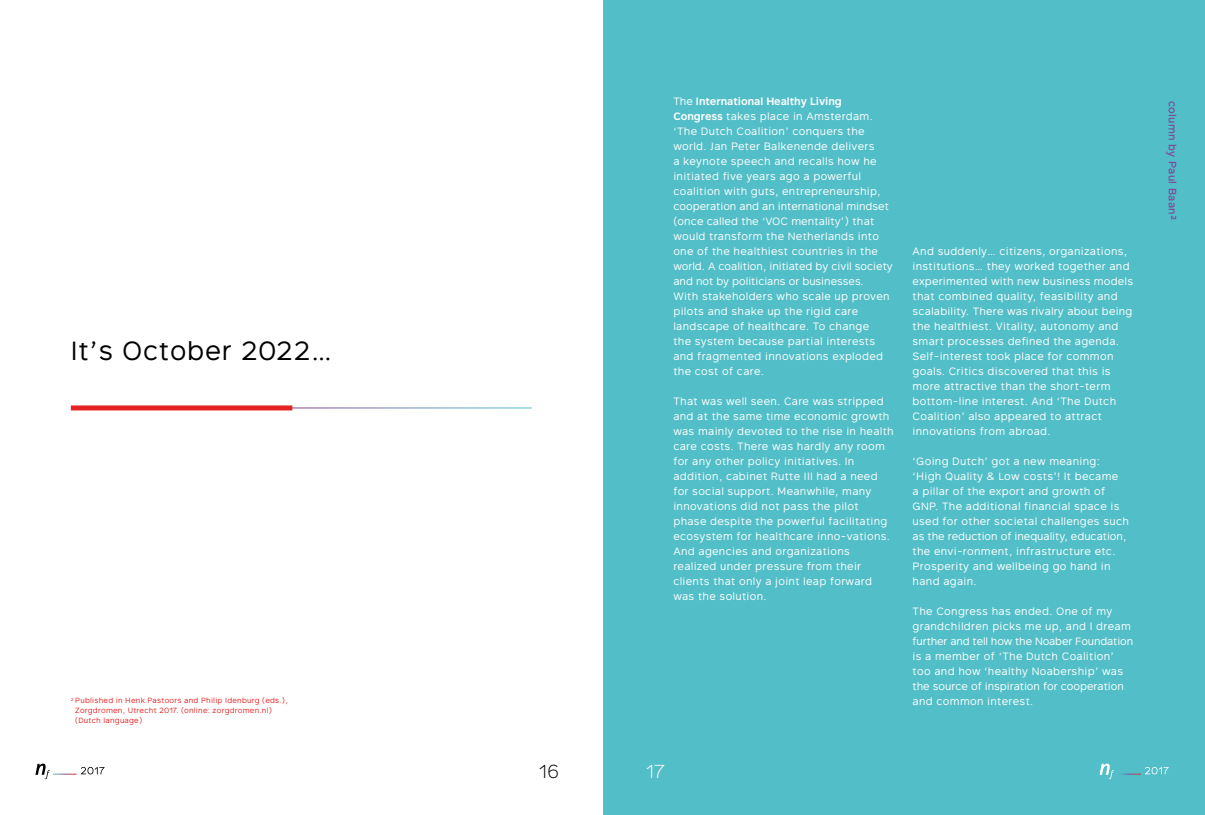
<style>
.page{position:relative;width:1205px;height:815px;background:#fff}
.page>*{position:absolute;margin:0;border:0;box-sizing:border-box;transform-origin:0 0}
.t1{font:26.25px "Rutan";letter-spacing:.03em;color:#000}
.t2{font:300 18.75px "Rutan";color:#000}
.t3{font:300 18.75px "Rutan";color:#fff}
.t4{font:10.62px/15px "Rutan";letter-spacing:.03em;color:#fff}
.t5{font:500 10.62px "Rutan";letter-spacing:.03em;color:#7d4997}
.t6{font:7.5px/10px "Rutan";letter-spacing:.03em;color:#e52322}
.s1{font-weight:600}
</style>
<div class="page">
<div style="left:603px;top:0;width:602px;height:815px;background:#52bec8"></div>
<div style="left:71px;top:405px;width:221px;height:5px;background:#e52322"></div>
<svg style="left:35px;top:764px;width:70px;height:15px"></svg>
<svg style="left:1099px;top:764px;width:69px;height:15px"></svg>
<h1 class="t1" style="left:71px;top:330px;width:262px">It’s October 2022…</h1>
<p class="t6" style="left:75px;top:695px;width:214px;text-indent:-4px"><sup>2</sup> Published in Henk Pastoors and Philip Idenburg (eds.),<br>Zorgdromen, Utrecht 2017. (online: zorgdromen.nl) (Dutch language)</p>
<p class="t4" style="left:673px;top:93px;width:221px">The <span class="s1">International Healthy Living Congress</span> takes place in Amsterdam. ‘The Dutch Coalition’ conquers the world. Jan Peter Balkenende delivers<br>a keynote speech and recalls how he initiated five years ago a powerful coalition with guts, entrepreneurship, cooperation and an international mindset (once called the ‘VOC mentality’) that would transform the Netherlands into one of the healthiest countries in the world. A coalition, initiated by civil society and not by politicians or businesses.<br>With stakeholders who scale up proven pilots and shake up the rigid care landscape of healthcare. To change<br>the system because partial interests and fragmented innovations exploded the cost of care.</p>
<p class="t4" style="left:673px;top:393px;width:222px">That was well seen. Care was stripped and at the same time economic growth was mainly devoted to the rise in health care costs. There was hardly any room for any other policy initiatives. In addition, cabinet Rutte III had a need for social support. Meanwhile, many innovations did not pass the pilot phase despite the powerful facilitating ecosystem for healthcare inno-vations.<br>And agencies and organizations realized under pressure from their clients that only a joint leap forward was the solution.</p>
<p class="t4" style="left:912px;top:243px;width:222px">And suddenly… citizens, organizations, institutions… they worked together and experimented with new business models that combined quality, feasibility and scalability. There was rivalry about being the healthiest. Vitality, autonomy and smart processes defined the agenda.<br>Self-interest took place for common goals. Critics discovered that this is more attractive than the short-term bottom-line interest. And ‘The Dutch Coalition’ also appeared to attract innovations from abroad.</p>
<p class="t4" style="left:912px;top:453px;width:218px">‘Going Dutch’ got a new meaning: ‘High Quality &amp; Low costs’! It became<br>a pillar of the export and growth of GNP. The additional financial space is used for other societal challenges such as the reduction of inequality, education, the envi-ronment, infrastructure etc.<br>Prosperity and wellbeing go hand in hand again.</p>
<p class="t4" style="left:912px;top:603px;width:222px">The Congress has ended. One of my grandchildren picks me up, and I dream further and tell how the Noaber Foundation is a member of ‘The Dutch Coalition’ too and how ‘healthy Noabership’ was the source of inspiration for cooperation and common interest.</p>
<h2 class="t2" style="left:539px;top:756px;width:21px">16</h2>
<h2 class="t3" style="left:646px;top:756px;width:20px">17</h2>
<p class="t5" style="left:1181px;top:101px;width:121px;rotate:90deg">column by Paul Baan2</p>
</div>
